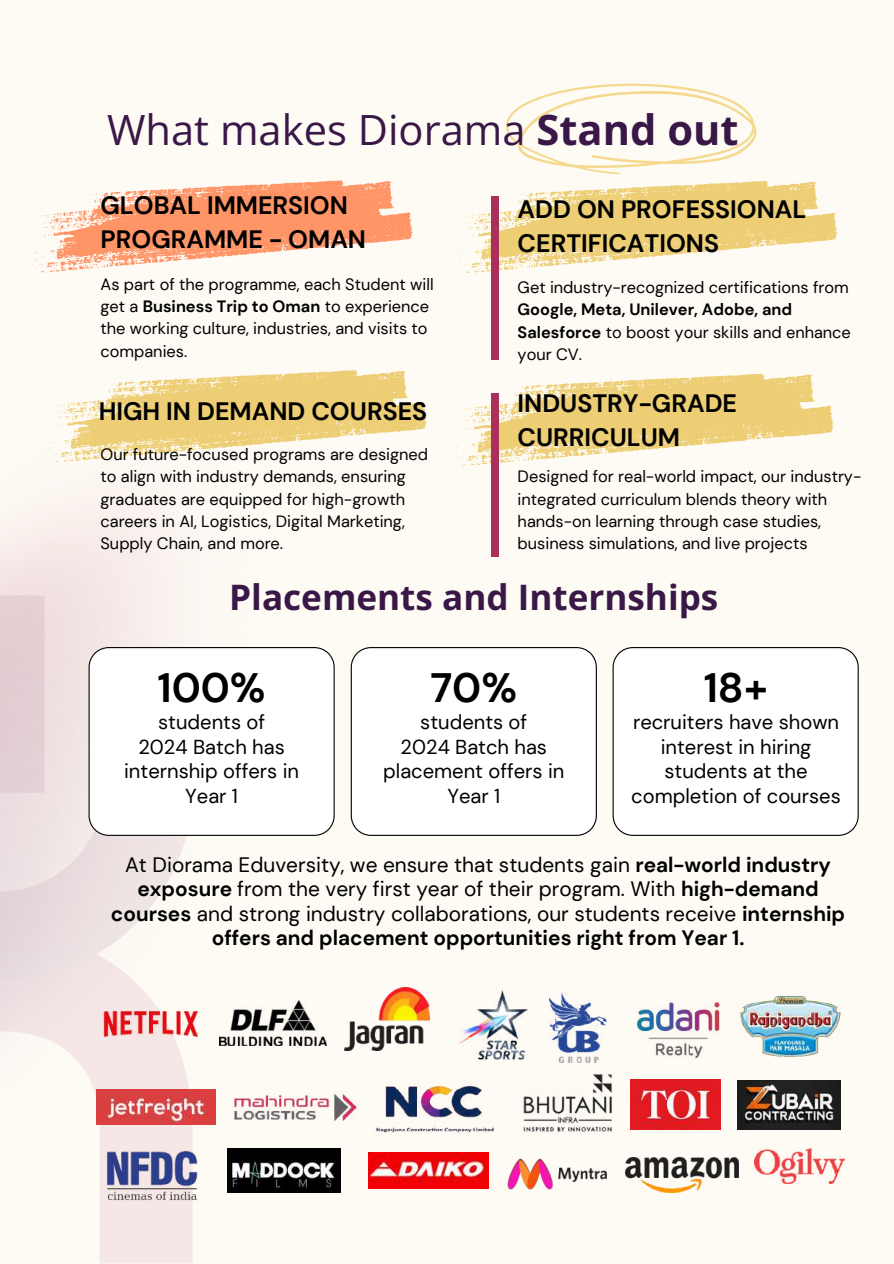
<style>
.page{position:relative;width:894px;height:1264px;background:#fff}
.page>*{position:absolute;margin:0;border:0;box-sizing:border-box;transform-origin:0 0}
.t1{font:41.7px "Open Sans";color:#391847}
.t2{font:700 40.95px "DM Sans";color:#000}
.t3{font:700 35.1px "Open Sans";color:#391847}
.t4{font:700 25.2px/34.7px "DM Sans";color:#000}
.t5{font:20.85px/24.6px "DM Sans";color:#000;text-align:center}
.t6{font:20.1px/24.8px "DM Sans";color:#000;text-align:center}
.t7{font:16.35px/22.4px "DM Sans";color:#000}
.t8{font:700 16.35px/22.4px "DM Sans";color:#000}
.s1{font-weight:700}
.s2{font-weight:400}
</style>
<div class="page">
<div style="left:0;top:0;width:893px;height:1263px;background:#fefbf5"></div>
<img style="left:0;top:511px;width:352px;height:752px">
<div style="left:88px;top:647px;width:246px;height:189px;background:#fff"></div>
<div style="left:350px;top:647px;width:246px;height:189px;background:#fff"></div>
<div style="left:612px;top:647px;width:246px;height:189px;background:#fff"></div>
<svg style="left:506px;top:83px;width:251px;height:88px"></svg>
<svg style="left:32px;top:180px;width:381px;height:93px"></svg>
<svg style="left:457px;top:171px;width:381px;height:103px"></svg>
<svg style="left:46px;top:370px;width:381px;height:92px"></svg>
<svg style="left:453px;top:373px;width:381px;height:94px"></svg>
<div style="left:490px;top:196px;width:8px;height:164px;background:#aa305c"></div>
<div style="left:491px;top:393px;width:7px;height:164px;background:#aa305c"></div>
<img style="left:101px;top:1005px;width:103px;height:34px">
<img style="left:219px;top:1000px;width:107px;height:45px">
<img style="left:344px;top:987px;width:86px;height:63px">
<img style="left:97px;top:1089px;width:118px;height:35px">
<img style="left:458px;top:990px;width:69px;height:69px">
<img style="left:549px;top:992px;width:57px;height:70px">
<img style="left:221px;top:1081px;width:136px;height:47px">
<img style="left:636px;top:1002px;width:84px;height:56px">
<img style="left:376px;top:1085px;width:118px;height:47px">
<img style="left:739px;top:992px;width:102px;height:65px">
<img style="left:523px;top:1074px;width:89px;height:58px">
<img style="left:630px;top:1079px;width:90px;height:50px">
<img style="left:737px;top:1080px;width:103px;height:49px">
<img style="left:106px;top:1148px;width:92px;height:54px">
<img style="left:227px;top:1148px;width:113px;height:44px">
<img style="left:368px;top:1152px;width:120px;height:36px">
<img style="left:507px;top:1158px;width:100px;height:32px">
<img style="left:625px;top:1157px;width:113px;height:34px">
<img style="left:754px;top:1148px;width:90px;height:35px">
<h1 class="t1" style="left:107px;top:101px;width:633px">What makes Diorama <span class="s1">Stand out</span></h1>
<h3 class="t4" style="left:100px;top:188px;width:267px">GLOBAL IMMERSION<br>PROGRAMME - OMAN</h3>
<p class="t7" style="left:100px;top:273px;width:334px">As part of the programme, each Student will get a <span class="s1">Business Trip to Oman</span> to experience the working culture, industries, and visits to companies.</p>
<h3 class="t4" style="left:99px;top:394px;width:330px">HIGH IN DEMAND COURSES</h3>
<p class="t7" style="left:100px;top:443px;width:329px">Our future-focused programs are designed to align with industry demands, ensuring graduates are equipped for high-growth careers in AI, Logistics, Digital Marketing, Supply Chain, and more.</p>
<h3 class="t4" style="left:517px;top:192px;width:290px">ADD ON PROFESSIONAL<br>CERTIFICATIONS</h3>
<p class="t7" style="left:517px;top:276px;width:332px">Get industry-recognized certifications from</p>
<p class="t8" style="left:517px;top:299px;width:335px">Google, Meta, Unilever, Adobe, and<br>Salesforce <span class="s2">to boost your skills and enhance your CV.</span></p>
<h3 class="t4" style="left:517px;top:385px;width:221px">INDUSTRY-GRADE<br>CURRICULUM</h3>
<p class="t7" style="left:517px;top:465px;width:345px">Designed for real-world impact, our industry&shy;integrated curriculum blends theory with hands-on learning through case studies, business simulations, and live projects</p>
<h3 class="t3" style="left:229px;top:572px;width:490px">Placements and Internships</h3>
<h2 class="t2" style="left:157px;top:661px;width:110px">100%</h2>
<p class="t6" style="left:124px;top:709px;width:176px">students of<br>2024 Batch has internship offers in<br>Year 1</p>
<h2 class="t2" style="left:430px;top:661px;width:88px">70%</h2>
<p class="t6" style="left:383px;top:709px;width:183px">students of<br>2024 Batch has placement offers in<br>Year 1</p>
<h2 class="t2" style="left:703px;top:661px;width:66px">18+</h2>
<p class="t6" style="left:631px;top:709px;width:211px">recruiters have shown interest in hiring students at the completion of courses</p>
<p class="t5" style="left:111px;top:852px;width:735px">At Diorama Eduversity, we ensure that students gain <span class="s1">real-world industry exposure</span> from the very first year of their program. With <span class="s1">high-demand courses</span> and strong industry collaborations, our students receive <span class="s1">internship offers and placement opportunities right from Year 1.</span></p>
</div>
